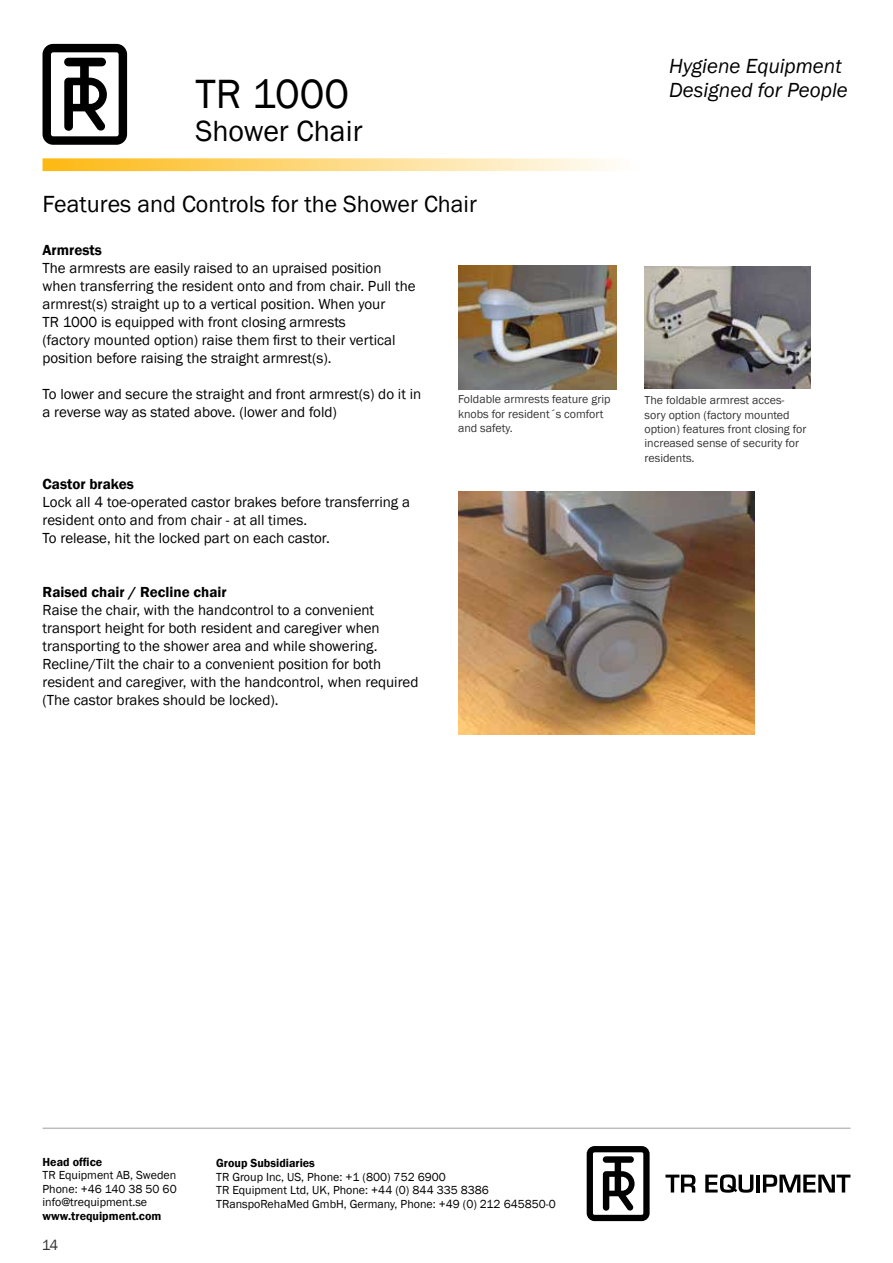
<style>
.page{position:relative;width:893px;height:1263px;background:#fff}
.page>*{position:absolute;margin:0;border:0;box-sizing:border-box;transform-origin:0 0}
.t1{font:42px "Franklin Gothic";color:#000}
.t2{font:30px "Franklin Gothic";color:#000}
.t3{font:24px "Franklin Gothic";color:#000}
.t4{font:italic 21px/24px "Franklin Gothic";color:#000}
.t5{font:15px/18px "Franklin Gothic";color:#000}
.t6{font:600 15px "Franklin Gothic";color:#000}
.t7{font:12px/14.4px "Franklin Gothic";color:#000}
.t8{font:600 12px "Franklin Gothic";color:#000}
</style>
<div class="page">
<hr style="left:43px;top:1127px;width:807px;height:2px;background:#bcbdbb">
<svg style="left:587px;top:1146px;width:63px;height:75px"></svg>
<svg style="left:665px;top:1174px;width:30px;height:18px"></svg>
<svg style="left:705px;top:1174px;width:48px;height:19px"></svg>
<hr style="left:757px;top:1174px;width:3px;height:18px;background:#000">
<svg style="left:763px;top:1174px;width:87px;height:18px"></svg>
<svg style="left:43px;top:44px;width:84px;height:101px"></svg>
<svg style="left:43px;top:158px;width:572px;height:13px;background:#fdda86"></svg>
<img style="left:459px;top:266px;width:157px;height:123px">
<img style="left:644px;top:267px;width:167px;height:121px">
<img style="left:458px;top:491px;width:296px;height:243px">
<h1 class="t1" style="left:195px;top:67px;width:155px">TR 1000</h1>
<h2 class="t2" style="left:195px;top:112px;width:169px">Shower Chair</h2>
<h3 class="t3" style="left:43px;top:189px;width:436px">Features and Controls for the Shower Chair</h3>
<h3 class="t4" style="left:669px;top:55px;width:180px">Hygiene Equipment<br>Designed for People</h3>
<p class="t6" style="left:43px;top:241px;width:61px">Armrests</p>
<p class="t5" style="left:43px;top:259px;width:375px">The armrests are easily raised to an upraised position when transferring the resident onto and from chair. Pull the armrest(s) straight up to a vertical position. When your<br>TR 1000 is equipped with front closing armrests<br>(factory mounted option) raise them first to their vertical position before raising the straight armrest(s).</p>
<p class="t5" style="left:43px;top:385px;width:380px">To lower and secure the straight and front armrest(s) do it in a reverse way as stated above. (lower and fold)</p>
<p class="t6" style="left:43px;top:475px;width:93px">Castor brakes</p>
<p class="t5" style="left:43px;top:493px;width:369px">Lock all 4 toe-operated castor brakes before transferring a resident onto and from chair - at all times.<br>To release, hit the locked part on each castor.</p>
<p class="t6" style="left:43px;top:583px;width:186px">Raised chair / Recline chair</p>
<p class="t5" style="left:43px;top:601px;width:377px">Raise the chair, with the handcontrol to a convenient transport height for both resident and caregiver when transporting to the shower area and while showering.<br>Recline/Tilt the chair to a convenient position for both resident and caregiver, with the handcontrol, when required (The castor brakes should be locked).</p>
<p class="t7" style="left:458px;top:392px;width:154px">Foldable armrests feature grip knobs for resident´s comfort and safety.</p>
<p class="t7" style="left:645px;top:393px;width:163px">The foldable armrest acces&shy;sory option (factory mounted option) features front closing for increased sense of security for residents.</p>
<p class="t8" style="left:43px;top:1154px;width:61px">Head office</p>
<p class="t7" style="left:43px;top:1169px;width:136px;line-height:13.5px;text-align:justify">TR Equipment AB, Sweden Phone: +46 140 38 50 60 info@trequipment.se</p>
<p class="t8" style="left:43px;top:1208px;width:120px">www.trequipment.com</p>
<p class="t5" style="left:41px;top:1236px;width:19px">14</p>
<p class="t8" style="left:216px;top:1156px;width:100px">Group Subsidiaries</p>
<p class="t7" style="left:216px;top:1170px;width:341px;line-height:13.5px">TR Group Inc, US, Phone: +1 (800) 752 6900<br>TR Equipment Ltd, UK, Phone: +44 (0) 844 335 8386<br>TRanspoRehaMed GmbH, Germany, Phone: +49 (0) 212 645850-0</p>
</div>
